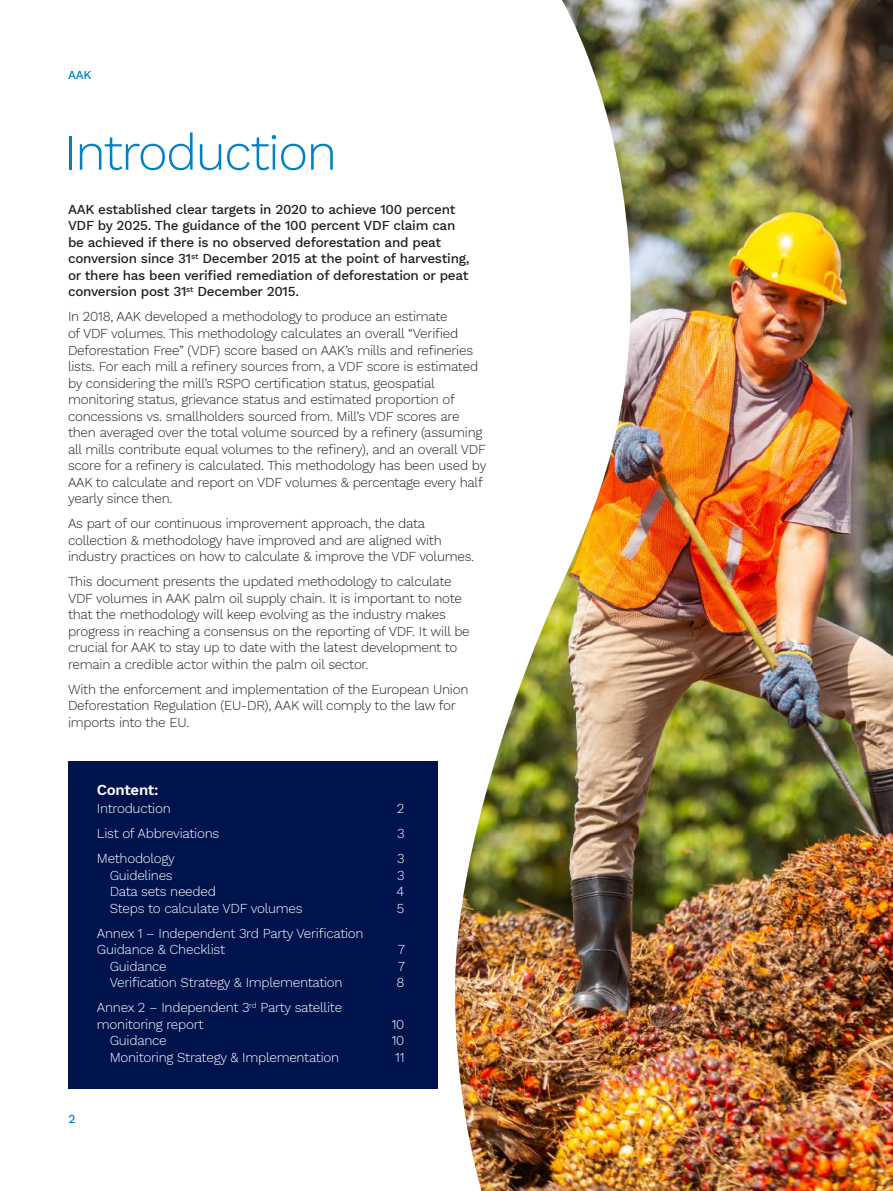
<style>
.page{position:relative;width:893px;height:1191px;background:#fff}
.page>*{position:absolute;margin:0;border:0;box-sizing:border-box;transform-origin:0 0}
.t1{font:300 51px "Work Sans";letter-spacing:-.03em;color:#0080c5}
.t2{font:600 15px "Work Sans";letter-spacing:-.02em;color:#fff}
.t3{font:300 13.5px/16.5px "Work Sans";letter-spacing:-.02em;color:#231f20}
.t4{font:300 13.5px/16.5px "Work Sans";letter-spacing:-.02em;color:#fff}
.t5{font:500 13.5px/16.5px "Work Sans";letter-spacing:-.02em;color:#231f20}
.t6{font:500 12px "Work Sans";color:#0080c5}
</style>
<div class="page">
<img style="left:455px;top:0;width:438px;height:1191px">
<div style="left:68px;top:761px;width:370px;height:328px;background:#00134d"></div>
<p class="t6" style="left:68px;top:66px;width:25px">AAK</p>
<h1 class="t1" style="left:64px;top:114px;width:275px">Introduction</h1>
<p class="t5" style="left:68px;top:200px;width:403px">AAK established clear targets in 2020 to achieve 100 percent VDF by 2025. The guidance of the 100 percent VDF claim can be achieved if there is no observed deforestation and peat conversion since 31<sup>st</sup> December 2015 at the point of harvesting, or there has been verified remediation of deforestation or peat conversion post 31<sup>st</sup> December 2015.</p>
<p class="t3" style="left:68px;top:308px;width:420px">In 2018, AAK developed a methodology to produce an estimate<br>of VDF volumes. This methodology calculates an overall “Verified Deforestation Free” (VDF) score based on AAK’s mills and refineries lists. For each mill a refinery sources from, a VDF score is estimated by considering the mill’s RSPO certification status, geospatial monitoring status, grievance status and estimated proportion of concessions vs. smallholders sourced from. Mill’s VDF scores are then averaged over the total volume sourced by a refinery (assuming all mills contribute equal volumes to the refinery), and an overall VDF score for a refinery is calculated. This methodology has been used by AAK to calculate and report on VDF volumes &amp; percentage every half yearly since then.</p>
<p class="t3" style="left:68px;top:514px;width:408px">As part of our continuous improvement approach, the data collection &amp; methodology have improved and are aligned with industry practices on how to calculate &amp; improve the VDF volumes.</p>
<p class="t3" style="left:68px;top:572px;width:403px">This document presents the updated methodology to calculate VDF volumes in AAK palm oil supply chain. It is important to note that the methodology will keep evolving as the industry makes progress in reaching a consensus on the reporting of VDF. It will be crucial for AAK to stay up to date with the latest development to remain a credible actor within the palm oil sector.</p>
<p class="t3" style="left:68px;top:680px;width:402px">With the enforcement and implementation of the European Union<br>Deforestation Regulation (EU-DR), AAK will comply to the law for imports into the EU.</p>
<p class="t2" style="left:97px;top:778px;width:63px">Content:</p>
<p class="t4" style="left:97px;top:799px;width:75px">Introduction</p>
<p class="t4" style="left:397px;top:799px;width:9px">2</p>
<p class="t4" style="left:97px;top:824px;width:124px">List of Abbreviations</p>
<p class="t4" style="left:397px;top:824px;width:9px">3</p>
<p class="t4" style="left:97px;top:849px;width:80px">Methodology</p>
<p class="t4" style="left:397px;top:849px;width:9px">3</p>
<p class="t4" style="left:110px;top:866px;width:65px">Guidelines</p>
<p class="t4" style="left:397px;top:866px;width:9px">3</p>
<p class="t4" style="left:110px;top:882px;width:108px">Data sets needed</p>
<p class="t4" style="left:397px;top:882px;width:9px">4</p>
<p class="t4" style="left:110px;top:899px;width:194px">Steps to calculate VDF volumes</p>
<p class="t4" style="left:397px;top:899px;width:9px">5</p>
<p class="t4" style="left:97px;top:924px;width:268px">Annex 1 – Independent 3rd Party Verification<br>Guidance &amp; Checklist</p>
<p class="t4" style="left:398px;top:940px;width:9px">7</p>
<p class="t4" style="left:110px;top:957px;width:59px">Guidance</p>
<p class="t4" style="left:398px;top:957px;width:9px">7</p>
<p class="t4" style="left:110px;top:973px;width:234px">Verification Strategy &amp; Implementation</p>
<p class="t4" style="left:396px;top:973px;width:9px">8</p>
<p class="t4" style="left:97px;top:998px;width:247px">Annex 2 – Independent 3<sup>rd</sup> Party satellite monitoring report</p>
<p class="t4" style="left:392px;top:1015px;width:14px">10</p>
<p class="t6" style="left:68px;top:1109px;width:9px">2</p>
<p class="t4" style="left:110px;top:1031px;width:59px">Guidance</p>
<p class="t4" style="left:392px;top:1031px;width:14px">10</p>
<p class="t4" style="left:110px;top:1048px;width:231px">Monitoring Strategy &amp; Implementation</p>
<p class="t4" style="left:395px;top:1048px;width:11px">11</p>
</div>
